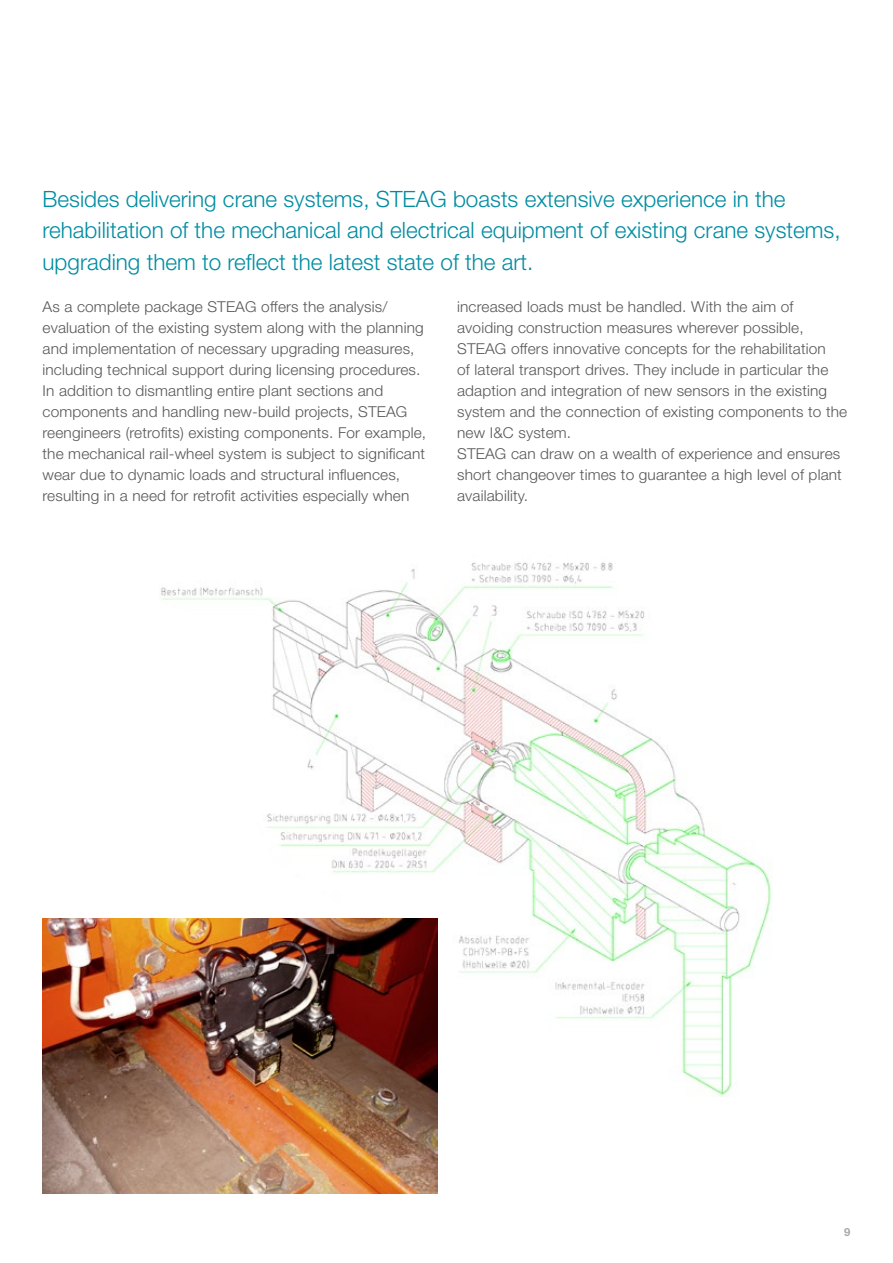
<style>
.page{position:relative;width:893px;height:1263px;background:#fff}
.page>*{position:absolute;margin:0;border:0;box-sizing:border-box;transform-origin:0 0}
.t1{font:300 22.5px/31.5px "Helvetica Neue LT Std";color:#008da2}
.t2{font:300 15px/21px "Helvetica Neue LT Std";letter-spacing:.01em;color:#57585a}
.t3{font:700 11.25px "Helvetica Neue LT Std";color:#a8a9ad}
</style>
<div class="page">
<img style="left:161px;top:562px;width:611px;height:535px">
<img style="left:43px;top:918px;width:394px;height:276px">
<h1 class="t1" style="left:43px;top:182px;width:800px">Besides delivering crane systems, STEAG boasts extensive experience in the rehabilitation of the mechanical and electrical equipment of existing crane systems, upgrading them to reflect the latest state of the art.</h1>
<p class="t2" style="left:43px;top:295px;width:385px">As a complete package STEAG offers the analysis/ evaluation of the existing system along with the planning and implementation of necessary upgrading measures, including technical support during licensing procedures.<br>In addition to dismantling entire plant sections and components and handling new-build projects, STEAG reengineers (retrofits) existing components. For example, the mechanical rail-wheel system is subject to significant wear due to dynamic loads and structural influences, resulting in a need for retrofit activities especially when</p>
<p class="t2" style="left:457px;top:295px;width:392px">increased loads must be handled. With the aim of avoiding construction measures wherever possible, STEAG offers innovative concepts for the rehabilitation<br>of lateral transport drives. They include in particular the adaption and integration of new sensors in the existing system and the connection of existing components to the new I&amp;C system.<br>STEAG can draw on a wealth of experience and ensures short changeover times to guarantee a high level of plant availability.</p>
<p class="t3" style="left:844px;top:1225px;width:8px">9</p>
</div>
